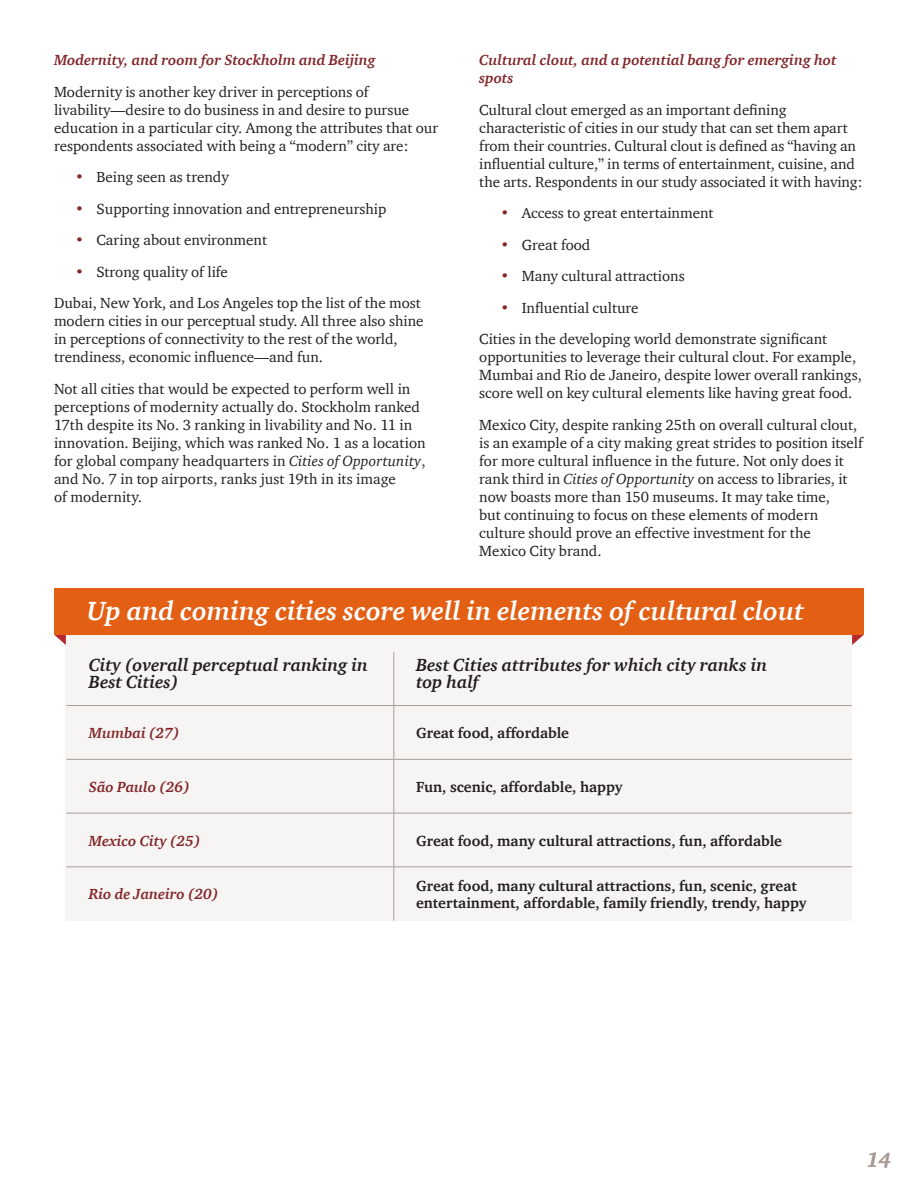
<style>
.page{position:relative;width:918px;height:1188px;background:#fff}
.page>*{position:absolute;margin:0;border:0;box-sizing:border-box;transform-origin:0 0}
.t1{font:italic 700 27px "ITC Charter Com";color:#fff}
.t2{font:italic 700 21px "ITC Charter Com";color:#a99b95}
.t3{font:italic 700 18px/16.5px "ITC Charter Com";color:#231f20}
.t4{font:15px/18px "ITC Charter Com";color:#231f20}
.t5{font:700 15px/16.5px "ITC Charter Com";color:#231f20}
.t6{font:italic 700 15px/18px "ITC Charter Com";color:#822528}
.s1{color:#822528}
.s2{font-style:italic}
</style>
<div class="page">
<div style="left:66px;top:600px;width:786px;height:321px;background:#f6f5f4"></div>
<hr style="left:393px;top:652px;width:1px;height:53px;background:#a99b95">
<hr style="left:67px;top:705px;width:327px;height:1px;background:#a99b95">
<hr style="left:394px;top:705px;width:458px;height:1px;background:#a99b95">
<hr style="left:393px;top:706px;width:1px;height:53px;background:#a99b95">
<hr style="left:67px;top:759px;width:327px;height:1px;background:#a99b95">
<hr style="left:394px;top:759px;width:458px;height:1px;background:#a99b95">
<hr style="left:393px;top:760px;width:1px;height:53px;background:#a99b95">
<hr style="left:67px;top:813px;width:327px;height:1px;background:#a99b95">
<hr style="left:394px;top:813px;width:458px;height:1px;background:#a99b95">
<hr style="left:393px;top:813px;width:1px;height:53px;background:#a99b95">
<hr style="left:67px;top:866px;width:327px;height:1px;background:#a99b95">
<hr style="left:394px;top:866px;width:458px;height:1px;background:#a99b95">
<hr style="left:393px;top:867px;width:1px;height:54px;background:#a99b95">
<svg style="left:54px;top:635px;width:12px;height:10px"></svg>
<svg style="left:852px;top:635px;width:12px;height:10px"></svg>
<div style="left:54px;top:588px;width:810px;height:47px;background:#e25f14"></div>
<p class="t6" style="left:54px;top:51px;width:323px">Modernity, and room for Stockholm and Beijing</p>
<p class="t4" style="left:54px;top:82px;width:386px">Modernity is another key driver in perceptions of livability—desire to do business in and desire to pursue education in a particular city. Among the attributes that our respondents associated with being a “modern” city are:</p>
<p class="t4" style="left:75px;top:168px;width:155px"><span class="s1">•</span> Being seen as trendy</p>
<p class="t4" style="left:75px;top:199px;width:313px"><span class="s1">•</span> Supporting innovation and entrepreneurship</p>
<p class="t4" style="left:75px;top:231px;width:193px"><span class="s1">•</span> Caring about environment</p>
<p class="t4" style="left:75px;top:262px;width:154px"><span class="s1">•</span> Strong quality of life</p>
<p class="t4" style="left:54px;top:294px;width:371px">Dubai, New York, and Los Angeles top the list of the most modern cities in our perceptual study. All three also shine in perceptions of connectivity to the rest of the world, trendiness, economic influence—and fun.</p>
<p class="t4" style="left:54px;top:379px;width:373px">Not all cities that would be expected to perform well in perceptions of modernity actually do. Stockholm ranked 17th despite its No. 3 ranking in livability and No. 11 in innovation. Beijing, which was ranked No. 1 as a location for global company headquarters in <span class="s2">Cities of Opportunity</span>, and No. 7 in top airports, ranks just 19th in its image<br>of modernity.</p>
<p class="t6" style="left:479px;top:51px;width:359px">Cultural clout, and a potential bang for emerging hot spots</p>
<p class="t4" style="left:479px;top:100px;width:385px">Cultural clout emerged as an important defining characteristic of cities in our study that can set them apart from their countries. Cultural clout is defined as “having an influential culture,” in terms of entertainment, cuisine, and the arts. Respondents in our study associated it with having:</p>
<p class="t4" style="left:501px;top:204px;width:215px"><span class="s1">•</span> Access to great entertainment</p>
<p class="t4" style="left:501px;top:235px;width:91px"><span class="s1">•</span> Great food</p>
<p class="t4" style="left:501px;top:267px;width:186px"><span class="s1">•</span> Many cultural attractions</p>
<p class="t4" style="left:501px;top:298px;width:140px"><span class="s1">•</span> Influential culture</p>
<p class="t4" style="left:479px;top:330px;width:384px">Cities in the developing world demonstrate significant opportunities to leverage their cultural clout. For example, Mumbai and Rio de Janeiro, despite lower overall rankings, score well on key cultural elements like having great food.</p>
<p class="t4" style="left:479px;top:415px;width:385px">Mexico City, despite ranking 25th on overall cultural clout, is an example of a city making great strides to position itself for more cultural influence in the future. Not only does it rank third in <span class="s2">Cities of Opportunity</span> on access to libraries, it now boasts more than 150 museums. It may take time,<br>but continuing to focus on these elements of modern culture should prove an effective investment for the<br>Mexico City brand.</p>
<p class="t1" style="left:87px;top:594px;width:719px">Up and coming cities score well in elements of cultural clout</p>
<p class="t3" style="left:89px;top:657px;width:281px">City (overall perceptual ranking in<br>Best Cities)</p>
<p class="t3" style="left:416px;top:657px;width:353px">Best Cities attributes for which city ranks in top half</p>
<p class="t6" style="left:89px;top:724px;width:92px">Mumbai (27)</p>
<p class="t5" style="left:416px;top:724px;width:155px">Great food, affordable</p>
<p class="t6" style="left:89px;top:777px;width:102px">São Paulo (26)</p>
<p class="t5" style="left:416px;top:778px;width:208px">Fun, scenic, affordable, happy</p>
<p class="t6" style="left:89px;top:831px;width:113px">Mexico City (25)</p>
<p class="t5" style="left:416px;top:832px;width:368px">Great food, many cultural attractions, fun, affordable</p>
<p class="t6" style="left:89px;top:885px;width:131px">Rio de Janeiro (20)</p>
<p class="t5" style="left:416px;top:877px;width:392px">Great food, many cultural attractions, fun, scenic, great entertainment, affordable, family friendly, trendy, happy</p>
<h2 class="t2" style="left:867px;top:1147px;width:26px">14</h2>
</div>
